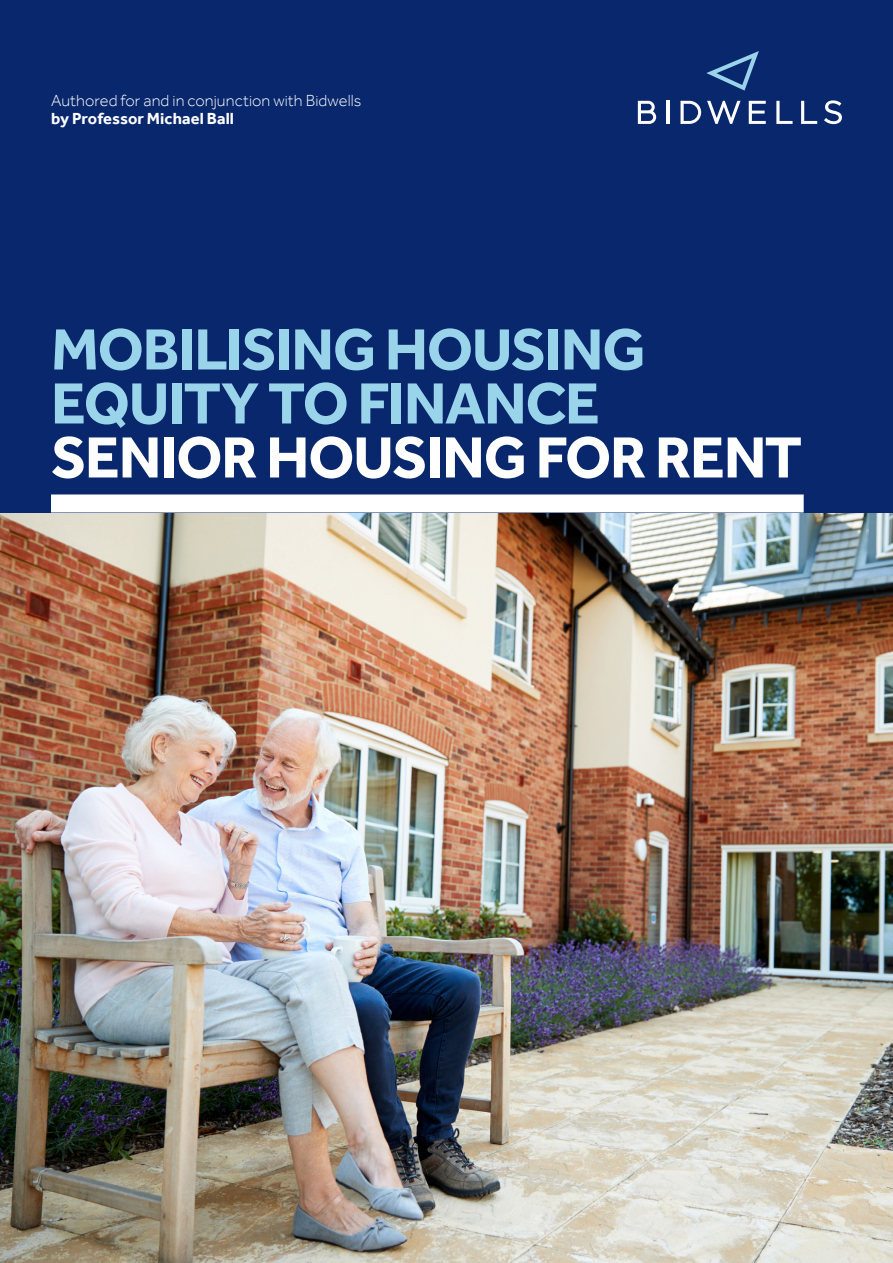
<style>
.page{position:relative;width:893px;height:1263px;background:#fff}
.page>*{position:absolute;margin:0;border:0;box-sizing:border-box;transform-origin:0 0}
.t1{font:700 60px/54px "Effra";letter-spacing:-.02em;color:#99d4ea}
.t2{font:700 60px "Effra";letter-spacing:-.02em;color:#fff}
.t3{font:300 16.5px "Effra";letter-spacing:.005em;color:#fff}
.t4{font:700 16.5px "Effra";letter-spacing:.005em;color:#fff}
</style>
<div class="page">
<img style="left:0;top:512px;width:893px;height:751px">
<div style="left:0;top:0;width:893px;height:512px;background:#08276c"></div>
<div style="left:51px;top:494px;width:753px;height:18px;background:#fff"></div>
<svg style="left:638px;top:101px;width:18px;height:23px"></svg>
<hr style="left:666px;top:101px;width:3px;height:23px;background:#fff">
<svg style="left:707px;top:101px;width:33px;height:23px"></svg>
<svg style="left:749px;top:101px;width:17px;height:23px"></svg>
<svg style="left:776px;top:101px;width:16px;height:23px"></svg>
<svg style="left:801px;top:101px;width:16px;height:23px"></svg>
<svg style="left:824px;top:100px;width:18px;height:24px"></svg>
<svg style="left:680px;top:101px;width:21px;height:23px"></svg>
<svg style="left:706px;top:51px;width:53px;height:40px"></svg>
<p class="t3" style="left:51px;top:91px;width:312px">Authored for and in conjunction with Bidwells</p>
<p class="t4" style="left:51px;top:109px;width:185px">by Professor Michael Ball</p>
<h1 class="t1" style="left:51px;top:322px;width:596px">MOBILISING HOUSING<br>EQUITY TO FINANCE</h1>
<h1 class="t2" style="left:51px;top:422px;width:752px">SENIOR HOUSING FOR RENT</h1>
</div>
